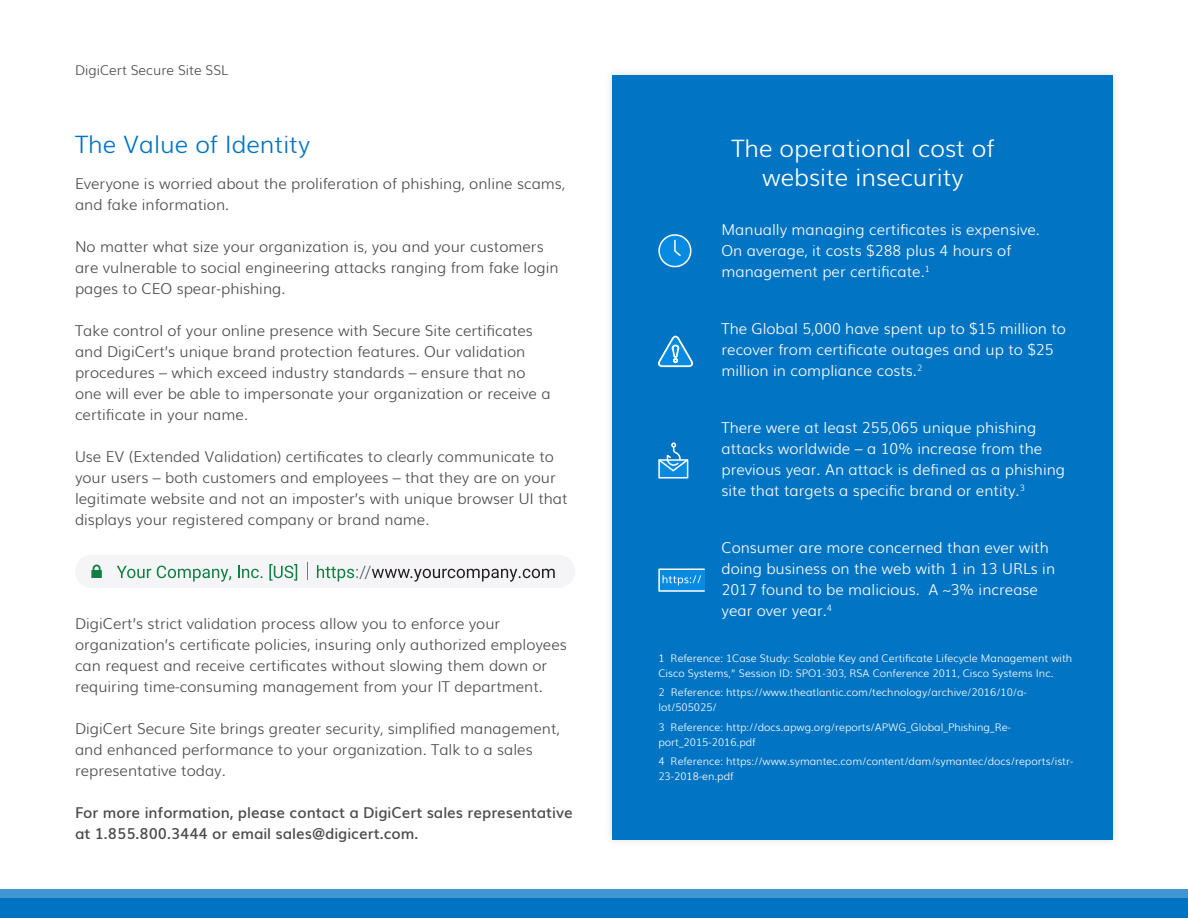
<style>
.page{position:relative;width:1188px;height:918px;background:#fff}
.page>*{position:absolute;margin:0;border:0;box-sizing:border-box;transform-origin:0 0}
.H2B_-_16_Auto_0__017{font:300 24px/28.8px "Muli";color:#fff;text-align:center}
.H2B_-_16_Auto_0__017-2{font:300 24px "Muli";color:#0073c2}
.P1_-_10_14_0__4C4C4D{font:300 15px/21px "Muli";color:#4c4c4d}
.P2B_Following_H1_H2{font:300 15px/21px "Muli";color:#fff}
.H5_-_10_Auto_0__4C4C{font:600 15px/21px "Muli";color:#4c4c4d}
.P2B_Following_H1_H2-2{font:300 15px/21px "Muli";color:#4c4c4d}
.P3_Page_Numbers_Doc{font:300 13.5px "Muli";color:#4c4c4d}
.P4_Citation_Legal{font:300 10.5px/15px "Muli";color:#fff}
</style>
<div class="page">
<div style="left:604px;top:67px;width:517px;height:781px;background:#696969;opacity:.25"></div>
<div style="left:613px;top:75px;width:500px;height:764px;background:#0174c3"></div>
<div style="left:0;top:889px;width:1188px;height:9px;background:#4096d1"></div>
<div style="left:0;top:898px;width:1188px;height:20px;background:#0073c2"></div>
<div style="left:659px;top:235px;width:32px;height:32px;background:#088ae0;border-radius:50%"></div>
<div style="left:658px;top:234px;width:33px;height:33px;border:2px solid #fff;border-radius:50%"></div>
<svg style="left:674px;top:239px;width:7px;height:17px"></svg>
<div style="left:658px;top:459px;width:30px;height:19px;background:#088ae0;border:2px solid #fff"></div>
<svg style="left:658px;top:443px;width:31px;height:30px"></svg>
<svg style="left:658px;top:336px;width:35px;height:31px"></svg>
<div style="left:659px;top:569px;width:45px;height:22px;background:#088ae0"></div>
<div style="left:658px;top:568px;width:47px;height:24px;border:2px solid #fff"></div>
<svg style="left:663px;top:575px;width:38px;height:10px"></svg>
<div style="left:75px;top:555px;width:500px;height:33px;background:#f5f5f7;border-radius:17px"></div>
<svg style="left:91px;top:565px;width:11px;height:13px"></svg>
<svg style="left:117px;top:566px;width:34px;height:12px"></svg>
<svg style="left:157px;top:566px;width:74px;height:16px"></svg>
<svg style="left:238px;top:566px;width:25px;height:12px"></svg>
<svg style="left:269px;top:564px;width:28px;height:17px"></svg>
<svg style="left:307px;top:563px;width:1px;height:17px"></svg>
<svg style="left:317px;top:565px;width:238px;height:17px"></svg>
<p class="P3_Page_Numbers_Doc" style="left:75px;top:59px;width:155px">DigiCert Secure Site SSL</p>
<p class="H2B_-_16_Auto_0__017-2" style="left:75px;top:125px;width:237px">The Value of Identity</p>
<p class="P2B_Following_H1_H2-2" style="left:75px;top:172px;width:492px">Everyone is worried about the proliferation of phishing, online scams, and fake information.</p>
<p class="P1_-_10_14_0__4C4C4D" style="left:75px;top:235px;width:485px">No matter what size your organization is, you and your customers are vulnerable to social engineering attacks ranging from fake login pages to CEO spear-phishing.</p>
<p class="P1_-_10_14_0__4C4C4D" style="left:75px;top:319px;width:477px">Take control of your online presence with Secure Site certificates and DigiCert’s unique brand protection features. Our validation procedures – which exceed industry standards – ensure that no one will ever be able to impersonate your organization or receive a certificate in your name.</p>
<p class="P1_-_10_14_0__4C4C4D" style="left:75px;top:445px;width:494px">Use EV (Extended Validation) certificates to clearly communicate to your users – both customers and employees – that they are on your legitimate website and not an imposter’s with unique browser UI that displays your registered company or brand name.</p>
<p class="P1_-_10_14_0__4C4C4D" style="left:75px;top:612px;width:493px">DigiCert’s strict validation process allow you to enforce your organization’s certificate policies, insuring only authorized employees can request and receive certificates without slowing them down or requiring time-consuming management from your IT department.</p>
<p class="P1_-_10_14_0__4C4C4D" style="left:75px;top:717px;width:486px">DigiCert Secure Site brings greater security, simplified management, and enhanced performance to your organization. Talk to a sales representative today.</p>
<p class="H5_-_10_Auto_0__4C4C" style="left:75px;top:801px;width:499px">For more information, please contact a DigiCert sales representative at 1.855.800.3444 or email sales@digicert.com.</p>
<p class="H2B_-_16_Auto_0__017" style="left:731px;top:132px;width:264px">The operational cost of website insecurity</p>
<p class="P2B_Following_H1_H2" style="left:722px;top:218px;width:320px">Manually managing certificates is expensive.<br>On average, it costs $288 plus 4 hours of management per certificate.<sup>1</sup></p>
<p class="P2B_Following_H1_H2" style="left:722px;top:317px;width:346px">The Global 5,000 have spent up to $15 million to recover from certificate outages and up to $25 million in compliance costs.<sup>2</sup></p>
<p class="P2B_Following_H1_H2" style="left:722px;top:416px;width:345px">There were at least 255,065 unique phishing attacks worldwide – a 10% increase from the previous year. An attack is defined as a phishing site that targets a specific brand or entity.<sup>3</sup></p>
<p class="P2B_Following_H1_H2" style="left:722px;top:536px;width:335px">Consumer are more concerned than ever with doing business on the web with 1 in 13 URLs in 2017 found to be malicious. A ~3% increase year over year.<sup>4</sup></p>
<p class="P4_Citation_Legal" style="left:658px;top:650px;width:415px">1 Reference: 1Case Study: Scalable Key and Certificate Lifecycle Management with<br>Cisco Systems,” Session ID: SPO1-303, RSA Conference 2011, Cisco Systems Inc.</p>
<p class="P4_Citation_Legal" style="left:658px;top:684px;width:370px">2 Reference: https://www.theatlantic.com/technology/archive/2016/10/a&shy;lot/505025/</p>
<p class="P4_Citation_Legal" style="left:658px;top:719px;width:354px">3 Reference: http://docs.apwg.org/reports/APWG_Global_Phishing_Re&shy;port_2015-2016.pdf</p>
<p class="P4_Citation_Legal" style="left:658px;top:753px;width:417px">4 Reference: https://www.symantec.com/content/dam/symantec/docs/reports/istr-<br>23-2018-en.pdf</p>
</div>
